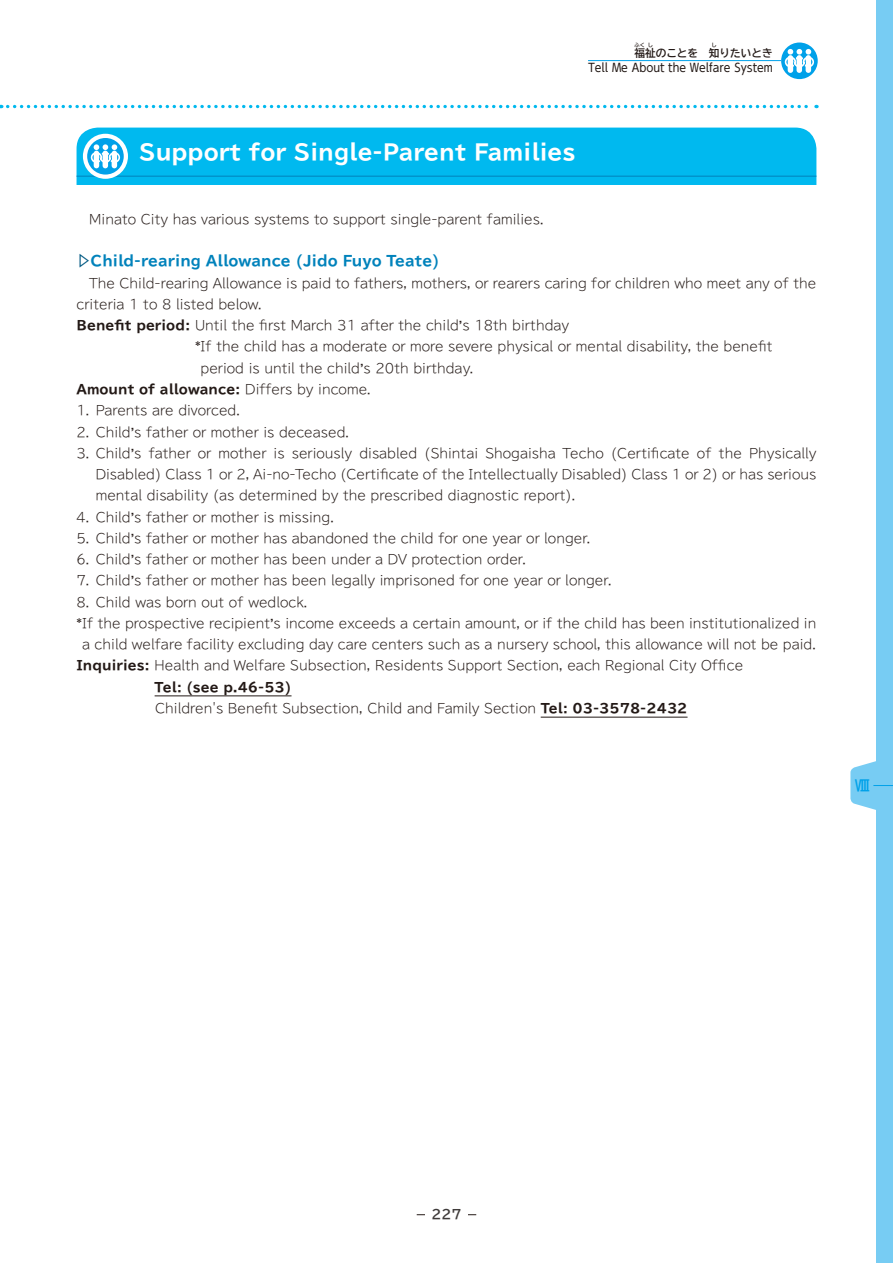
<style>
.page{position:relative;width:893px;height:1263px;background:#fff}
.page>*{position:absolute;margin:0;border:0;box-sizing:border-box;transform-origin:0 0}
.t1{font:700 expanded 21.3px "TBUD Go Std";color:#fff}
.t2{font:700 14.85px "TBUD Go Std";color:#00a1e9}
.t3{font:700 expanded 14.1px "TBUD Go Std";color:#0082bb}
.t4{font:300 12.75px/21.3px "TBUD Go Std Super";color:#231916}
.t5{font:700 expanded 12.75px "TBUD Go Std";color:#231916}
.t6{font:700 12.75px "TBUD Go Std";color:#3f3b3a}
.t7{font:11.7px "UD Shin Go C Oeiz Pr 6 N";color:#231916}
.t8{font:700 10.65px "TBUD Go Std";color:#231916}
.t9{font:700 5.25px "TBUD Go Std";color:#231916}
.s1{font-stretch:normal;color:#005982}
.s2{font-family:"TBUD Go Std";font-weight:700;font-stretch:expanded}
.s3{font-family:"Helvetica LT Std";font-weight:700}
.s4{font-family:"TBUD Go Std Super";font-weight:300;font-stretch:normal}
</style>
<div class="page">
<hr style="left:417px;top:1214px;width:59px;height:1px;background:#231916">
<div style="left:425px;top:1203px;width:43px;height:17px;background:#fff"></div>
<hr style="left:588px;top:60px;width:193px;height:1px;background:#00a1e9">
<svg style="left:8px;top:105px;width:809px;height:3px"></svg>
<div style="left:876px;top:0;width:17px;height:1263px;background:#77ccf3"></div>
<svg style="left:850px;top:761px;width:43px;height:49px"></svg>
<hr style="left:155px;top:696px;width:137px;height:1px;background:#231916">
<hr style="left:541px;top:717px;width:146px;height:1px;background:#231916">
<svg style="left:77px;top:128px;width:739px;height:57px;background:#07b9ee"></svg>
<svg style="left:781px;top:43px;width:37px;height:36px"></svg>
<p class="t9" style="left:634px;top:41px;width:12px">ふく</p>
<p class="t9" style="left:648px;top:41px;width:7px">し</p>
<p class="t9" style="left:711px;top:41px;width:7px">し</p>
<p class="t7" style="left:588px;top:58px;width:186px">Tell Me About the Welfare System</p>
<p class="t8" style="left:634px;top:45px;width:140px">福祉のことを　知りたいとき</p>
<h1 class="t1" style="left:139px;top:140px;width:438px">Support for Single-Parent Families</h1>
<p class="t4" style="left:89px;top:208px;width:456px">Minato City has various systems to support single-parent families.</p>
<p class="t3" style="left:77px;top:253px;width:365px"><span class="s1">▷</span>Child-rearing Allowance (Jido Fuyo Teate(</p>
<p class="t4" style="left:89px;top:272px;width:729px">The Child-rearing Allowance is paid to fathers, mothers, or rearers caring for children who meet any of the</p>
<p class="t4" style="left:77px;top:293px;width:187px">criteria 1 to 8 listed below.</p>
<p class="t4" style="left:77px;top:314px;width:494px"><span class="s2">Benefit period:</span> Until the first March 31 after the child s<span class="s3">’</span> 18th birthday</p>
<p class="t4" style="left:195px;top:336px;width:579px">*If the child has a moderate or more severe physical or mental disability, the benefit</p>
<p class="t4" style="left:201px;top:357px;width:275px">period is until the child s<span class="s3">’</span> 20th birthday.</p>
<p class="t5" style="left:77px;top:382px;width:296px">Amount of allowance: <span class="s4">Differs by income.</span></p>
<p class="t4" style="left:77px;top:399px;width:165px">1. Parents are divorced.</p>
<p class="t4" style="left:77px;top:421px;width:275px">2. Child s<span class="s3">’</span> father or mother is deceased.</p>
<p class="t4" style="left:749px;top:442px;width:69px">Physically</p>
<p class="t4" style="left:96px;top:442px;width:722px;text-indent:-19px">3. Child s<span class="s3">’<br></span>Disabled) Class 1 or 2, Ai-no-Techo (Certificate of the Intellectually Disabled) Class 1 or 2) or has serious mental disability (as determined by the prescribed diagnostic report .(</p>
<p class="t4" style="left:77px;top:506px;width:259px">4. Child s<span class="s3">’</span> father or mother is missing.</p>
<p class="t4" style="left:77px;top:527px;width:516px">5. Child s<span class="s3">’</span> father or mother has abandoned the child for one year or longer.</p>
<p class="t4" style="left:77px;top:548px;width:452px">6. Child s<span class="s3">’</span> father or mother has been under a DV protection order.</p>
<p class="t4" style="left:77px;top:569px;width:537px">7. Child s<span class="s3">’</span> father or mother has been legally imprisoned for one year or longer.</p>
<p class="t4" style="left:77px;top:591px;width:233px">8. Child was born out of wedlock.</p>
<p class="t4" style="left:77px;top:612px;width:741px">*If the prospective recipient s<span class="s3">’</span> income exceeds a certain amount, or if the child has been institutionalized in</p>
<p class="t4" style="left:82px;top:633px;width:736px">a child welfare facility excluding day care centers such as a nursery school, this allowance will not be paid.</p>
<p class="t4" style="left:77px;top:655px;width:668px"><span class="s2">Inquiries:</span> Health and Welfare Subsection, Residents Support Section, each Regional City Office</p>
<p class="t5" style="left:155px;top:680px;width:138px">Tel: (see p.46-53(</p>
<p class="t4" style="left:155px;top:697px;width:534px">Children s' Benefit Subsection, Child and Family Section <span class="s2">Tel: 03-3578-2432</span></p>
<p class="t4" style="left:149px;top:442px;width:44px">father</p>
<p class="t4" style="left:218px;top:442px;width:50px">mother</p>
<p class="t4" style="left:292px;top:442px;width:62px">seriously</p>
<p class="t4" style="left:359px;top:442px;width:59px">disabled</p>
<p class="t4" style="left:424px;top:442px;width:55px">(Shintai</p>
<p class="t4" style="left:485px;top:442px;width:72px">Shogaisha</p>
<p class="t4" style="left:563px;top:442px;width:43px">Techo</p>
<p class="t4" style="left:611px;top:442px;width:80px">(Certificate</p>
<p class="t4" style="left:697px;top:442px;width:16px">of</p>
<p class="t4" style="left:719px;top:442px;width:24px">the</p>
<p class="t4" style="left:274px;top:442px;width:13px">is</p>
<p class="t4" style="left:198px;top:442px;width:15px">or</p>
<p class="t2" style="left:855px;top:773px;width:16px">Ⅷ</p>
<p class="t6" style="left:431px;top:1204px;width:32px">227</p>
</div>
